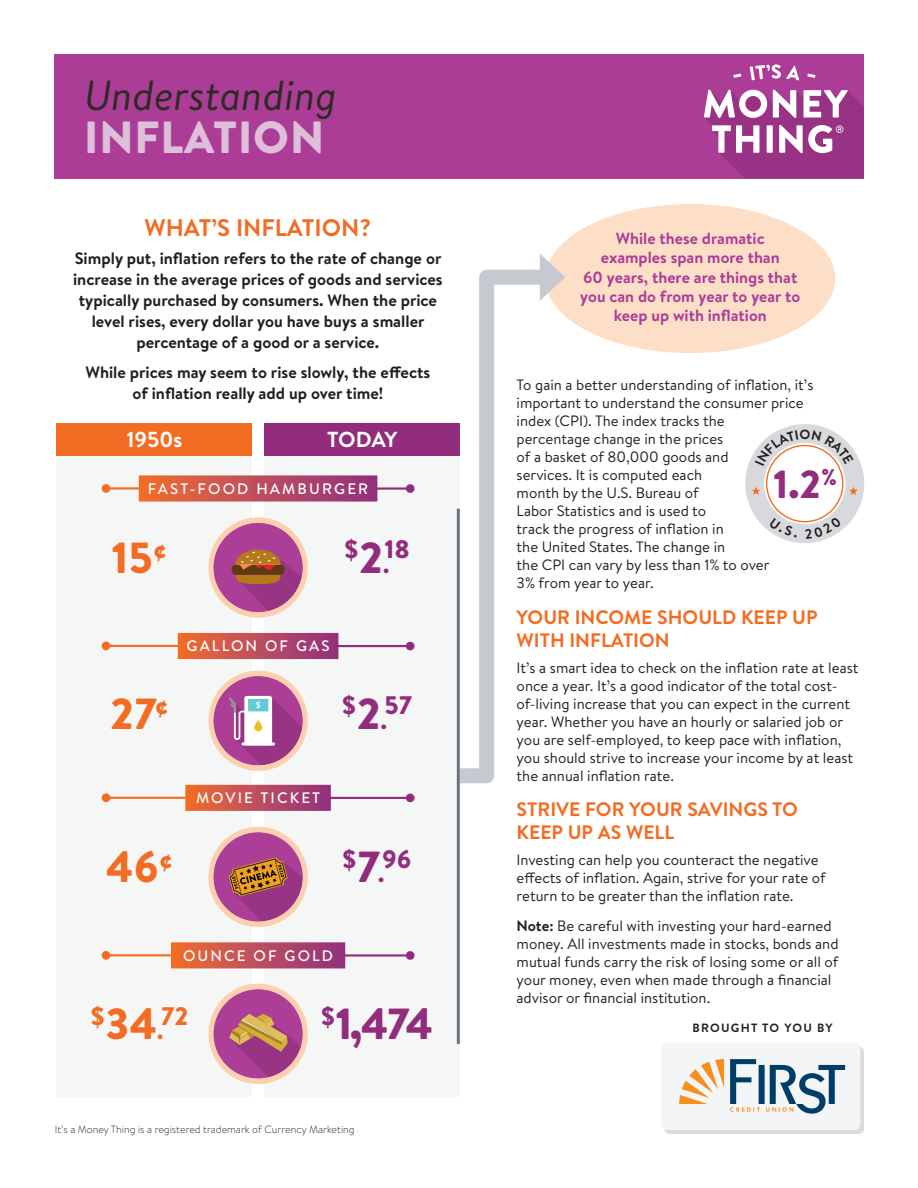
<style>
.page{position:relative;width:918px;height:1188px;background:#fff}
.page>*{position:absolute;margin:0;border:0;box-sizing:border-box;transform-origin:0 0}
.t1{font:900 45px "Brandon Text";letter-spacing:.02em;color:#debfda}
.t2{font:900 43.5px "Brandon Text";color:#f36c23}
.t3{font:900 43.5px "Brandon Text";color:#922d7e}
.t4{font:italic 42px "Brandon Text";color:#2c2c25}
.t5{font:900 39.15px "Brandon Text";color:#922d7e}
.t6{font:900 25.35px "Brandon Text";color:#922d7e}
.t7{font:900 25.35px "Brandon Text";color:#f36c23}
.t8{font:700 24px "Brandon Text";color:#f36c23}
.t9{font:700 21.75px "Brandon Text";color:#fff}
.t10{font:700 19.5px/23.4px "Brandon Text";color:#f36c23}
.t11{font:700 16.5px/21px "Brandon Text";color:#231f20;text-align:center}
.t12{font:700 16.2px/19.5px "Brandon Text";color:#ac3d96;text-align:center}
.t13{font:500 15.15px "Brandon Text";letter-spacing:.14em;color:#fff}
.t14{font:15px/18px "Brandon Text";color:#231f20}
.t15{font:700 12px "Brandon Text";letter-spacing:.1em;color:#231f20}
.t16{font:300 10.5px "Brandon Text";color:#231f20}
.s1{font-size:43.5px}
.s2{font-size:21.75px}
.s3{font-weight:700}
</style>
<div class="page">
<div style="left:665px;top:1046px;width:199px;height:88px;background:#dcdcdb;border-radius:5px"></div>
<div style="left:545px;top:204px;width:290px;height:149px;background:#fddec7;border-radius:50%"></div>
<svg style="left:661px;top:1043px;width:199px;height:87px"></svg>
<div style="left:56px;top:456px;width:196px;height:641px;background:#f5f7f6"></div>
<div style="left:264px;top:456px;width:196px;height:641px;background:#f5f7f6"></div>
<div style="left:208px;top:984px;width:100px;height:100px;background:#fccfaf;border-radius:50%"></div>
<div style="left:56px;top:424px;width:196px;height:32px;background:#f36c23"></div>
<div style="left:264px;top:424px;width:196px;height:32px;background:#922d7e"></div>
<hr style="left:258px;top:797px;width:152px;height:2px;background:#922d7e">
<div style="left:406px;top:794px;width:9px;height:8px;background:#922d7e;border-radius:50%"></div>
<hr style="left:106px;top:797px;width:152px;height:2px;background:#f36c23">
<div style="left:102px;top:793px;width:8px;height:9px;background:#f36c23;border-radius:50%"></div>
<div style="left:186px;top:786px;width:144px;height:24px;background:linear-gradient(to right,#ef6c2f,#913183)"></div>
<hr style="left:258px;top:954px;width:152px;height:3px;background:#922d7e">
<div style="left:406px;top:951px;width:9px;height:9px;background:#922d7e;border-radius:50%"></div>
<hr style="left:106px;top:954px;width:152px;height:2px;background:#f36c23">
<div style="left:102px;top:951px;width:8px;height:9px;background:#f36c23;border-radius:50%"></div>
<div style="left:208px;top:827px;width:100px;height:100px;background:#fccfaf;border-radius:50%"></div>
<div style="left:172px;top:943px;width:172px;height:24px;background:linear-gradient(to right,#ee6c30,#913183)"></div>
<svg style="left:214px;top:989px;width:89px;height:89px"></svg>
<svg style="left:214px;top:832px;width:89px;height:89px"></svg>
<svg style="left:445px;top:262px;width:120px;height:529px"></svg>
<svg style="left:540px;top:254px;width:25px;height:47px"></svg>
<hr style="left:457px;top:509px;width:3px;height:535px;background:#637584">
<hr style="left:258px;top:487px;width:152px;height:3px;background:#922d7e">
<div style="left:406px;top:484px;width:9px;height:9px;background:#922d7e;border-radius:50%"></div>
<hr style="left:106px;top:487px;width:152px;height:3px;background:#f36c23">
<div style="left:102px;top:484px;width:8px;height:9px;background:#f36c23;border-radius:50%"></div>
<hr style="left:258px;top:645px;width:152px;height:2px;background:#922d7e">
<div style="left:406px;top:642px;width:9px;height:8px;background:#922d7e;border-radius:50%"></div>
<hr style="left:106px;top:645px;width:152px;height:2px;background:#f36c23">
<div style="left:102px;top:642px;width:8px;height:8px;background:#f36c23;border-radius:50%"></div>
<div style="left:208px;top:671px;width:100px;height:100px;background:#fccfaf;border-radius:50%"></div>
<div style="left:208px;top:517px;width:100px;height:101px;background:#fccfaf;border-radius:50%"></div>
<div style="left:140px;top:477px;width:236px;height:23px;background:linear-gradient(to right,#ef6c2f,#903183)"></div>
<div style="left:179px;top:634px;width:158px;height:24px;background:linear-gradient(to right,#ee6c30,#913183)"></div>
<svg style="left:214px;top:676px;width:89px;height:89px"></svg>
<svg style="left:214px;top:523px;width:89px;height:89px"></svg>
<div style="left:745px;top:424px;width:119px;height:119px;background:#d7d9dd;border-radius:50%"></div>
<div style="left:764px;top:443px;width:81px;height:81px;background:#fff;border-radius:50%"></div>
<svg style="left:752px;top:487px;width:8px;height:8px"></svg>
<svg style="left:849px;top:487px;width:9px;height:8px"></svg>
<div style="left:54px;top:54px;width:810px;height:124px;background:#ac3d96"></div>
<svg style="left:704px;top:64px;width:160px;height:114px"></svg>
<svg style="left:755px;top:429px;width:99px;height:37px"></svg>
<svg style="left:769px;top:517px;width:28px;height:21px"></svg>
<svg style="left:805px;top:517px;width:37px;height:21px"></svg>
<h3 class="t4" style="left:84px;top:66px;width:254px">Understanding</h3>
<h1 class="t1" style="left:84px;top:106px;width:241px">INFLATION</h1>
<h3 class="t8" style="left:144px;top:211px;width:228px">WHAT’S INFLATION?</h3>
<p class="t11" style="left:73px;top:248px;width:371px">Simply put, inflation refers to the rate of change or increase in the average prices of goods and services typically purchased by consumers. When the price level rises, every dollar you have buys a smaller percentage of a good or a service.</p>
<p class="t11" style="left:85px;top:362px;width:346px">While prices may seem to rise slowly, the effects of inflation really add up over time!</p>
<h3 class="t9" style="left:126px;top:425px;width:57px">1950s</h3>
<h3 class="t9" style="left:327px;top:425px;width:72px">TODAY</h3>
<p class="t13" style="left:148px;top:478px;width:222px">FAST-FOOD HAMBURGER</p>
<h2 class="t2" style="left:112px;top:527px;width:57px">15<sup>¢</sup></h2>
<h3 class="t6" style="left:344px;top:531px;width:47px">$<span class="s1">2</span><sub>.</sub></h3>
<h3 class="t6" style="left:384px;top:531px;width:27px">18</h3>
<h2 class="t2" style="left:110px;top:683px;width:60px">27<sup>¢</sup></h2>
<p class="t13" style="left:187px;top:636px;width:145px">GALLON OF GAS</p>
<h3 class="t6" style="left:342px;top:688px;width:72px">$<span class="s1">2</span><sub>.</sub>57</h3>
<p class="t13" style="left:196px;top:788px;width:126px">MOVIE TICKET</p>
<h2 class="t2" style="left:106px;top:836px;width:68px">46<sup>¢</sup></h2>
<h3 class="t6" style="left:342px;top:841px;width:71px">$<span class="s1">7</span><sub>.</sub>96</h3>
<p class="t13" style="left:183px;top:945px;width:152px">OUNCE OF GOLD</p>
<h2 class="t2" style="left:90px;top:993px;width:75px"><sup>$</sup>34<span class="s2">.</span></h2>
<h3 class="t7" style="left:161px;top:998px;width:29px">72</h3>
<h2 class="t3" style="left:320px;top:993px;width:114px"><sup>$</sup>1,474</h2>
<p class="t16" style="left:55px;top:1122px;width:301px">It’s a Money Thing is a registered trademark of Currency Marketing</p>
<p class="t12" style="left:580px;top:228px;width:221px">While these dramatic<br>examples span more than<br>60 years, there are things that you can do from year to year to keep up with inflation</p>
<p class="t14" style="left:517px;top:376px;width:298px">To gain a better understanding of inflation, it’s important to understand the consumer price index (CPI). The index tracks the<br>percentage change in the prices<br>of a basket of 80,000 goods and<br>services. It is computed each<br>month by the U.S. Bureau of<br>Labor Statistics and is used to<br>track the progress of inflation in<br>the United States. The change in<br>the CPI can vary by less than 1% to over<br>3% from year to year.</p>
<h3 class="t10" style="left:517px;top:605px;width:303px">YOUR INCOME SHOULD KEEP UP<br>WITH INFLATION</h3>
<p class="t14" style="left:517px;top:658px;width:343px">It’s a smart idea to check on the inflation rate at least once a year. It’s a good indicator of the total cost&shy;of-living increase that you can expect in the current year. Whether you have an hourly or salaried job or you are self-employed, to keep pace with inflation, you should strive to increase your income by at least the annual inflation rate.</p>
<h3 class="t10" style="left:517px;top:797px;width:283px">STRIVE FOR YOUR SAVINGS TO<br>KEEP UP AS WELL</h3>
<p class="t14" style="left:517px;top:850px;width:311px">Investing can help you counteract the negative effects of inflation. Again, strive for your rate of return to be greater than the inflation rate.</p>
<p class="t14" style="left:517px;top:916px;width:324px"><span class="s3">Note:</span> Be careful with investing your hard-earned money. All investments made in stocks, bonds and mutual funds carry the risk of losing some or all of your money, even when made through a financial advisor or financial institution.</p>
<h3 class="t5" style="left:773px;top:457px;width:65px">1.2<sup>%</sup></h3>
<p class="t15" style="left:693px;top:1020px;width:142px">BROUGHT TO YOU BY</p>
</div>
